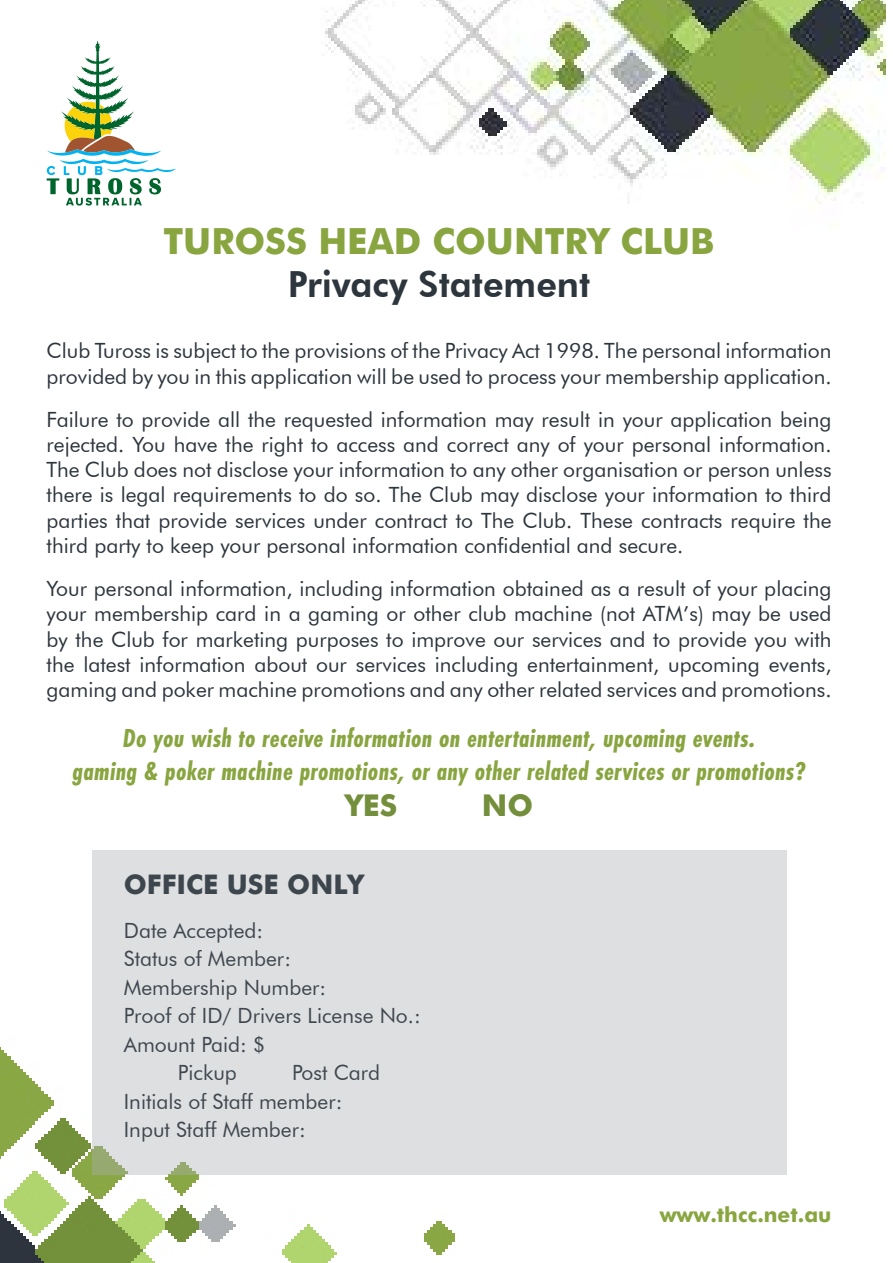
<style>
.page{position:relative;width:893px;height:1263px;background:#fff}
.page>*{position:absolute;margin:0;border:0;box-sizing:border-box;transform-origin:0 0}
.t1{font:700 36px "Futura";color:#88a540}
.t2{font:800 36px "Futura BT";color:#2d353d}
.t3{font:700 30px "Futura";color:#748f3b}
.t4{font:italic 700 27px/32.4px "Futura PT Cond";letter-spacing:.01em;color:#88a540;text-align:center}
.t5{font:700 27px "Futura";color:#2d353d}
.t6{font:21px/25.2px "Futura BT";color:#2d353d}
.t7{font:700 21px "Futura";color:#88a53f}
</style>
<div class="page">
<img style="left:0;top:850px;width:787px;height:413px">
<img style="left:325px;top:0;width:560px;height:204px">
<svg style="left:47px;top:41px;width:129px;height:165px"></svg>
<div style="left:92px;top:850px;width:694px;height:325px;background:#dddfe1"></div>
<h1 class="t1" style="left:163px;top:215px;width:553px">TUROSS HEAD COUNTRY CLUB</h1>
<h1 class="t2" style="left:288px;top:263px;width:304px">Privacy Statement</h1>
<p class="t6" style="left:47px;top:338px;width:786px">Club Tuross is subject to the provisions of the Privacy Act 1998. The personal information provided by you in this application will be used to process your membership application.</p>
<p class="t6" style="left:47px;top:407px;width:786px;text-align:justify">Failure to provide all the requested information may result in your application being rejected. You have the right to access and correct any of your personal information.<br>The Club does not disclose your information to any other organisation or person unless there is legal requirements to do so. The Club may disclose your information to third parties that provide services under contract to The Club. These contracts require the third party to keep your personal information confidential and secure.</p>
<p class="t6" style="left:47px;top:576px;width:786px;text-align:justify">Your personal information, including information obtained as a result of your placing your membership card in a gaming or other club machine (not ATM’s) may be used by the Club for marketing purposes to improve our services and to provide you with the latest information about our services including entertainment, upcoming events, gaming and poker machine promotions and any other related services and promotions.</p>
<p class="t4" style="left:73px;top:722px;width:735px">Do you wish to receive information on entertainment, upcoming events.<br>gaming &amp; poker machine promotions, or any other related services or promotions?</p>
<h2 class="t3" style="left:345px;top:783px;width:54px">YES</h2>
<h2 class="t3" style="left:482px;top:783px;width:53px">NO</h2>
<p class="t5" style="left:124px;top:865px;width:242px">OFFICE USE ONLY</p>
<p class="t6" style="left:124px;top:917px;width:141px">Date Accepted:</p>
<p class="t6" style="left:124px;top:946px;width:169px">Status of Member:</p>
<p class="t6" style="left:124px;top:974px;width:204px">Membership Number:</p>
<p class="t6" style="left:124px;top:1003px;width:298px">Proof of ID/ Drivers License No.:</p>
<p class="t6" style="left:124px;top:1031px;width:143px">Amount Paid: $</p>
<p class="t6" style="left:178px;top:1060px;width:61px">Pickup</p>
<p class="t6" style="left:124px;top:1058px;width:258px;line-height:28.5px;text-indent:168px">Post Card<br>Initials of Staff member:<br>Input Staff Member:</p>
<p class="t7" style="left:660px;top:1199px;width:173px">www.thcc.net.au</p>
</div>
